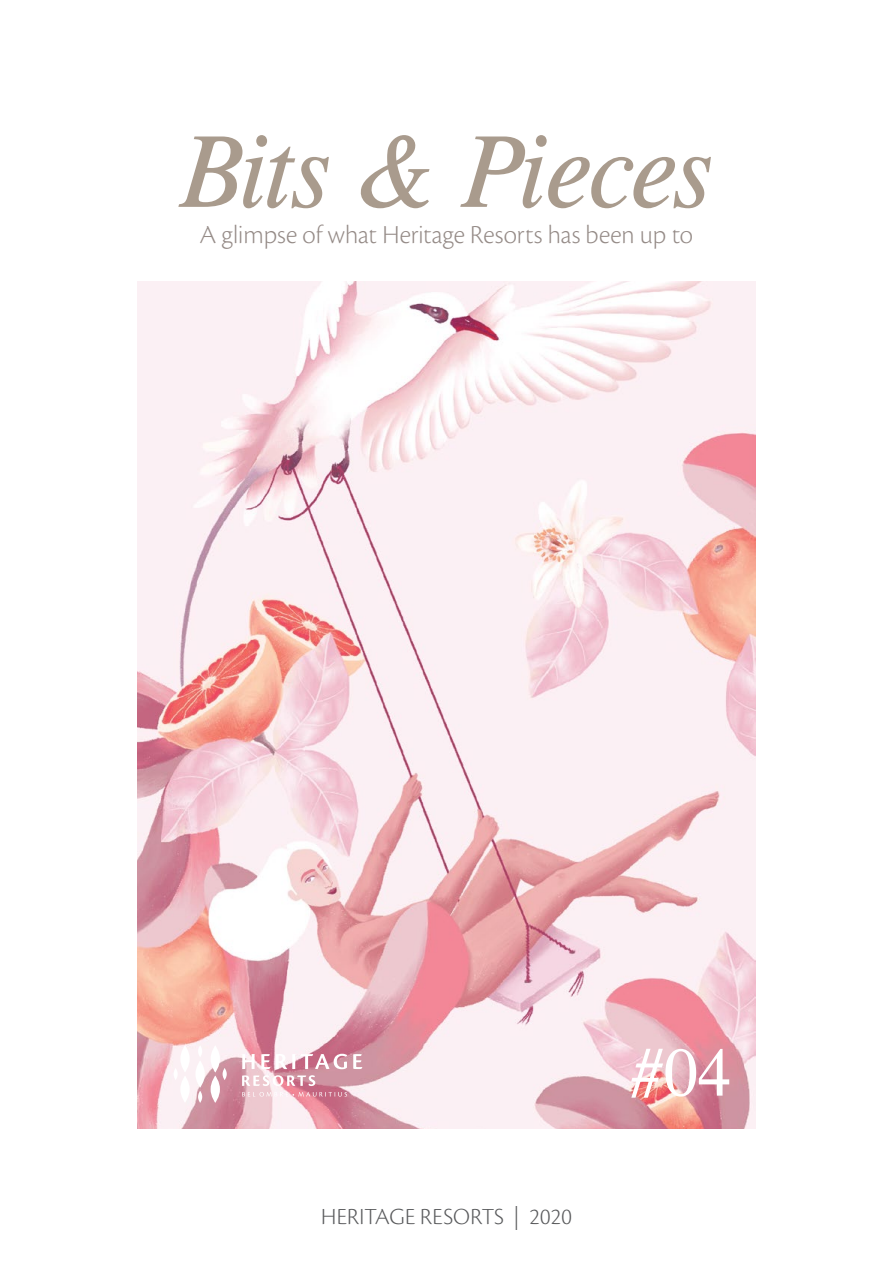
<style>
.page{position:relative;width:893px;height:1263px;background:#fff}
.page>*{position:absolute;margin:0;border:0;box-sizing:border-box;transform-origin:0 0}
.t1{font:italic 103.5px "CG Times";letter-spacing:-.03em;color:#a99b8d}
.t2{font:67.5px "CG Times";color:#fff}
.t3{font:27px "Cronos Pro Lt Subh";color:#958b87}
.t4{font:24px "Cronos Pro Lt Subh";letter-spacing:.01em;color:#58595b}
</style>
<div class="page">
<img style="left:137px;top:282px;width:619px;height:846px">
<hr style="left:174px;top:1068px;width:4px;height:12px;background:#fff;border-radius:50%">
<svg style="left:223px;top:1068px;width:4px;height:12px"></svg>
<hr style="left:198px;top:1045px;width:4px;height:12px;background:#fff;border-radius:50%">
<svg style="left:198px;top:1091px;width:4px;height:12px"></svg>
<div style="left:180px;top:1045px;width:10px;height:27px;background:#fff;border-radius:50%"></div>
<div style="left:180px;top:1075px;width:10px;height:28px;background:#fff;border-radius:50%"></div>
<svg style="left:211px;top:1075px;width:9px;height:28px"></svg>
<div style="left:211px;top:1045px;width:9px;height:27px;background:#fff;border-radius:50%"></div>
<div style="left:195px;top:1060px;width:10px;height:28px;background:#fff;border-radius:50%"></div>
<svg style="left:242px;top:1054px;width:13px;height:15px"></svg>
<svg style="left:261px;top:1054px;width:9px;height:15px"></svg>
<svg style="left:276px;top:1054px;width:71px;height:15px"></svg>
<svg style="left:353px;top:1054px;width:9px;height:15px"></svg>
<svg style="left:242px;top:1092px;width:105px;height:4px"></svg>
<svg style="left:242px;top:1075px;width:73px;height:11px"></svg>
<h1 class="t1" style="left:180px;top:113px;width:534px">Bits &amp; Pieces</h1>
<p class="t3" style="left:200px;top:219px;width:495px">A glimpse of what Heritage Resorts has been up to</p>
<p class="t4" style="left:321px;top:1202px;width:252px">HERITAGE RESORTS | 2020</p>
<h2 class="t2" style="left:630px;top:1034px;width:102px">#04</h2>
</div>
